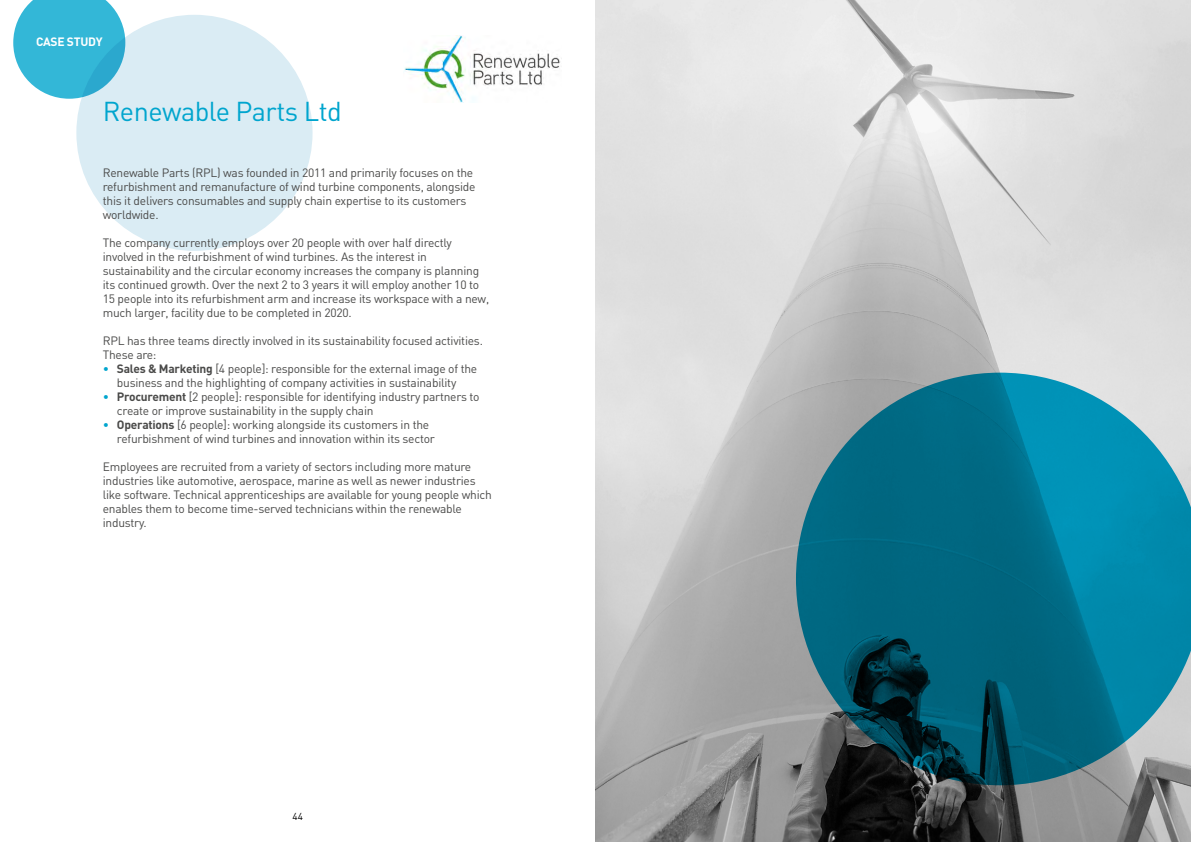
<style>
.page{position:relative;width:1191px;height:842px;background:#fff}
.page>*{position:absolute;margin:0;border:0;box-sizing:border-box;transform-origin:0 0}
.t1{font:27px "DIN";letter-spacing:-.02em;color:#00a5ce}
.t2{font:12px/14px "DIN";letter-spacing:-.02em;color:#4a4a49}
.t3{font:700 12px "DIN";letter-spacing:-.02em;color:#fff}
.t4{font:10px "DIN";color:#000}
.s1{color:#00a5ce}
.s2{font-weight:700}
</style>
<div class="page">
<img style="left:404px;top:36px;width:156px;height:67px">
<div style="left:76px;top:15px;width:236px;height:236px;background:#daecf4;border-radius:50%"></div>
<svg style="left:13px;top:0;width:112px;height:99px"></svg>
<img style="left:595px;top:0;width:596px;height:842px">
<svg style="left:796px;top:373px;width:395px;height:412px;background:#20778d"></svg>
<p class="t3" style="left:36px;top:34px;width:68px">CASE STUDY</p>
<h1 class="t1" style="left:103px;top:94px;width:241px">Renewable Parts Ltd</h1>
<p class="t2" style="left:103px;top:165px;width:374px">Renewable Parts (RPL) was founded in 2011 and primarily focuses on the refurbishment and remanufacture of wind turbine components, alongside this it delivers consumables and supply chain expertise to its customers worldwide.</p>
<p class="t2" style="left:103px;top:235px;width:388px">The company currently employs over 20 people with over half directly involved in the refurbishment of wind turbines. As the interest in sustainability and the circular economy increases the company is planning its continued growth. Over the next 2 to 3 years it will employ another 10 to 15 people into its refurbishment arm and increase its workspace with a new, much larger, facility due to be completed in 2020.</p>
<p class="t2" style="left:103px;top:333px;width:381px">RPL has three teams directly involved in its sustainability focused activities.<br>These are:</p>
<p class="t2" style="left:103px;top:361px;width:376px;text-align:center"><span class="s1">•</span> <span class="s2">Sales &amp; Marketing</span> [4 people]: responsible for the external image of the business and the highlighting of company activities in sustainability</p>
<p class="t2" style="left:117px;top:389px;width:364px;text-indent:-14px"><span class="s1">•</span> <span class="s2">Procurement</span> [2 people]: responsible for identifying industry partners to create or improve sustainability in the supply chain</p>
<p class="t2" style="left:117px;top:417px;width:319px;text-indent:-14px"><span class="s1">•</span> <span class="s2">Operations</span> [6 people]: working alongside its customers in the refurbishment of wind turbines and innovation within its sector</p>
<p class="t2" style="left:103px;top:459px;width:390px">Employees are recruited from a variety of sectors including more mature industries like automotive, aerospace, marine as well as newer industries like software. Technical apprenticeships are available for young people which enables them to become time-served technicians within the renewable industry.</p>
<p class="t4" style="left:292px;top:810px;width:12px">44</p>
</div>
